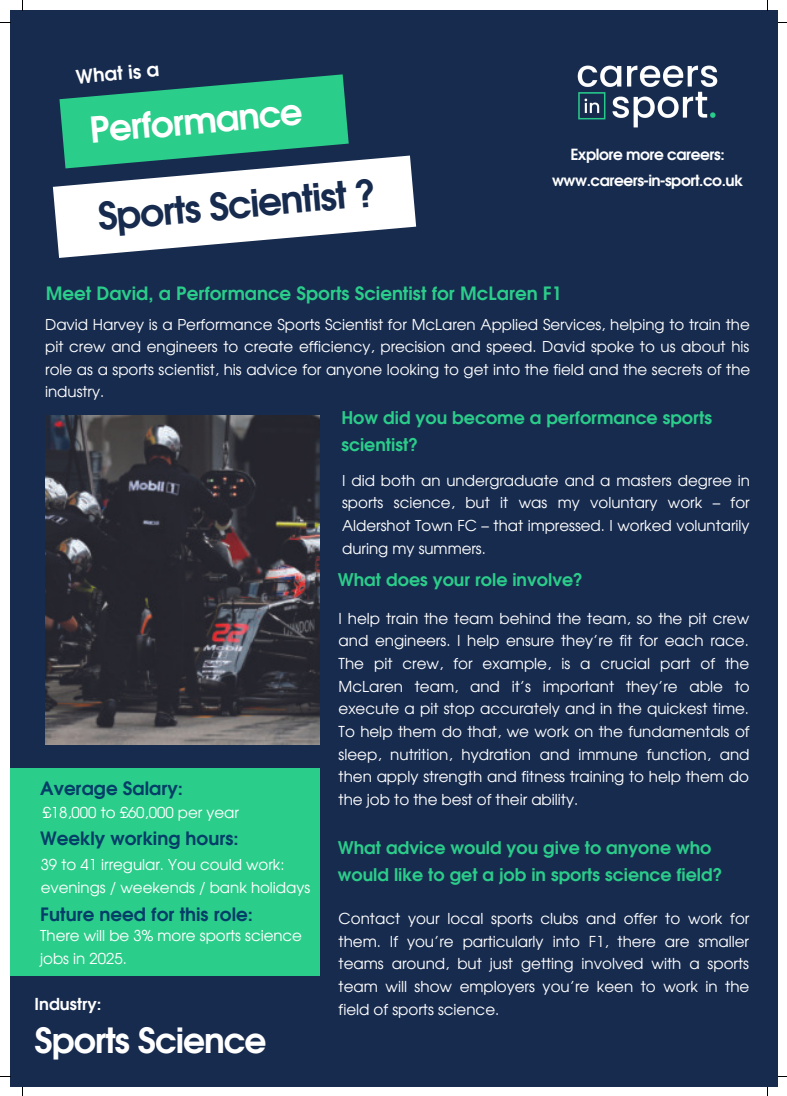
<style>
.page{position:relative;width:787px;height:1096px;background:#fff}
.page>*{position:absolute;margin:0;border:0;box-sizing:border-box;transform-origin:0 0}
.t1{font:700 37.62px "Evolventa";color:#172b4e}
.t2{font:700 35.88px "Evolventa";color:#fff}
.t3{font:700 34.75px "Evolventa";letter-spacing:-.03em;color:#fff}
.t4{font:700 19px "Evolventa";color:#fff}
.t5{font:700 18.38px "Evolventa";color:#033d68}
.t6{font:700 18.38px "Evolventa";color:#2bcd8a}
.t7{font:700 17.5px/26.2px "Evolventa";color:#2bcd8a}
.t8{font:700 16.5px "Evolventa";color:#fff}
.t9{font:700 15.38px "Evolventa";letter-spacing:-.03em;color:#fff}
.t10{font:15.12px/22.6px "Evolventa";color:#fff;text-align:justify}
.t11{font:15px/22.5px "Evolventa";color:#fff;text-align:justify}
</style>
<div class="page">
<div style="left:10px;top:10px;width:768px;height:1076px;background:#172b4e"></div>
<div style="left:10px;top:768px;width:309px;height:208px;background:#2bcd8a"></div>
<svg style="left:53px;top:155px;width:363px;height:103px;fill:#fff"></svg>
<svg style="left:59px;top:74px;width:290px;height:94px"></svg>
<img style="left:577px;top:10px;width:191px;height:118px">
<img style="left:46px;top:415px;width:274px;height:329px">
<p class="t4" style="left:75px;top:68px;width:85px;rotate:-5deg">What is a</p>
<p class="t2" style="left:88px;top:114px;width:215px;rotate:-5deg">Performance</p>
<p class="t1" style="left:96px;top:200px;width:279px;rotate:-5deg">Sports Scientist ?</p>
<p class="t9" style="left:570px;top:148px;width:156px">Explore more careers:</p>
<p class="t9" style="left:552px;top:174px;width:192px">www.careers-in-sport.co.uk</p>
<p class="t6" style="left:46px;top:285px;width:518px">Meet David, a Performance Sports Scientist for McLaren F1</p>
<p class="t11" style="left:45px;top:314px;width:706px">David Harvey is a Performance Sports Scientist for McLaren Applied Services, helping to train the pit crew and engineers to create efficiency, precision and speed. David spoke to us about his role as a sports scientist, his advice for anyone looking to get into the field and the secrets of the industry.</p>
<p class="t7" style="left:341px;top:406px;width:372px">How did you become a performance sports scientist?</p>
<p class="t11" style="left:342px;top:470px;width:409px">I did both an undergraduate and a masters degree in sports science, but it was my voluntary work – for Aldershot Town FC – that impressed. I worked voluntarily during my summers.</p>
<p class="t5" style="left:40px;top:779px;width:144px">Average Salary:</p>
<p class="t5" style="left:40px;top:830px;width:200px">Weekly working hours:</p>
<p class="t11" style="left:43px;top:802px;width:198px">£18,000 to £60,000 per year</p>
<p class="t11" style="left:41px;top:854px;width:271px">39 to 41 irregular. You could work: evenings / weekends / bank holidays</p>
<p class="t11" style="left:40px;top:925px;width:263px">There will be 3% more sports science jobs in 2025.</p>
<p class="t5" style="left:40px;top:906px;width:214px">Future need for this role:</p>
<p class="t8" style="left:35px;top:996px;width:68px">Industry:</p>
<p class="t3" style="left:35px;top:1025px;width:233px">Sports Science</p>
<p class="t7" style="left:338px;top:567px;width:246px">What does your role involve?</p>
<p class="t10" style="left:339px;top:608px;width:413px">I help train the team behind the team, so the pit crew and engineers. I help ensure they’re fit for each race.<br>The pit crew, for example, is a crucial part of the McLaren team, and it’s important they’re able to execute a pit stop accurately and in the quickest time.<br>To help them do that, we work on the fundamentals of sleep, nutrition, hydration and immune function, and then apply strength and fitness training to help them do the job to the best of their ability.</p>
<p class="t7" style="left:338px;top:835px;width:385px">What advice would you give to anyone who would like to get a job in sports science field?</p>
<p class="t10" style="left:339px;top:908px;width:412px">Contact your local sports clubs and offer to work for them. If you’re particularly into F1, there are smaller teams around, but just getting involved with a sports team will show employers you’re keen to work in the field of sports science.</p>
</div>
